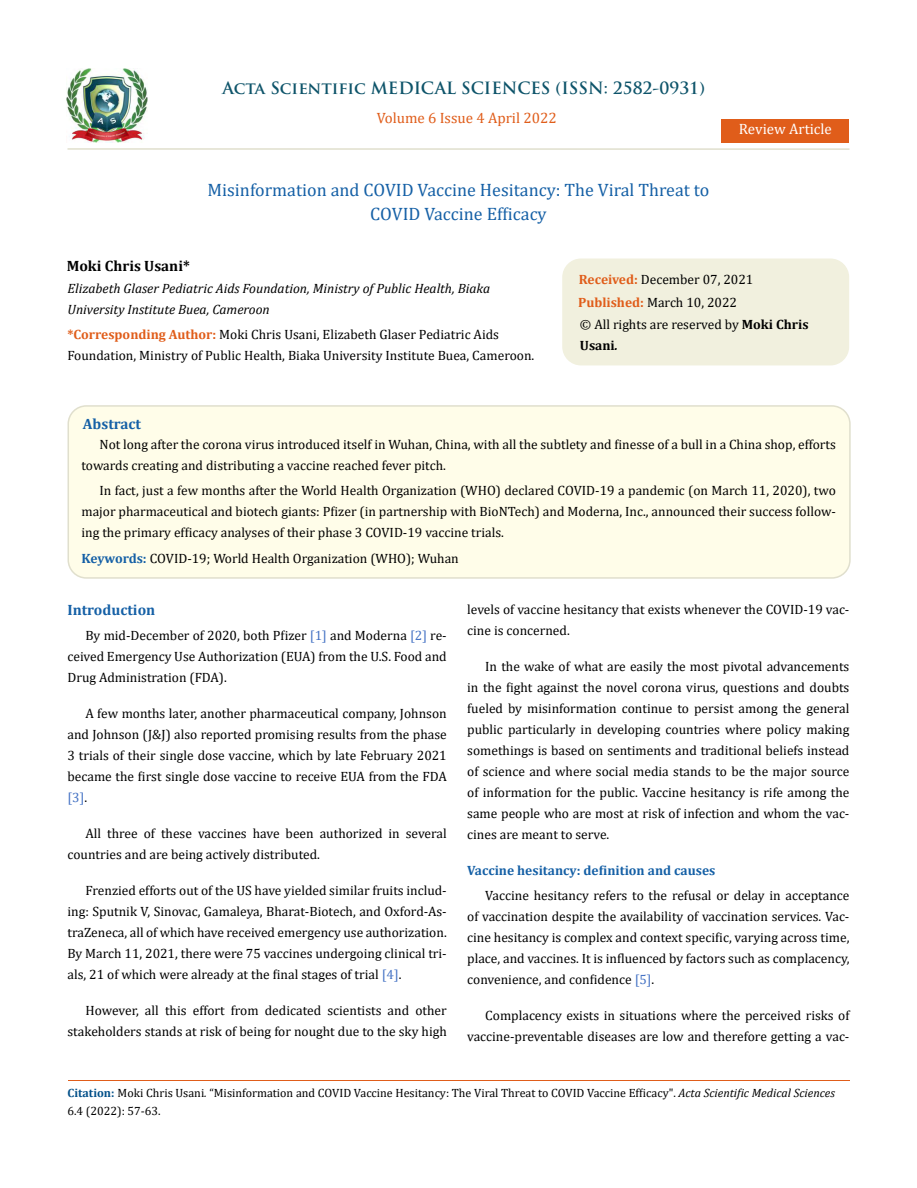
<style>
.page{position:relative;width:917px;height:1188px;background:#fff}
.page>*{position:absolute;margin:0;border:0;box-sizing:border-box;transform-origin:0 0}
.t1{font:18px/24px "Cambria";color:#1560a6;text-align:center}
.t2{font:700 16.5px "Trajan Pro";color:#0e546a}
.t3{font:15px "Cambria";color:#e05d1a}
.t4{font:700 15px "Cambria";color:#1560a6}
.t5{font:700 15px "Cambria";color:#000}
.t6{font:15px "Cambria";color:#fff}
.t7{font:13.5px/21px "Cambria";color:#000}
.t8{font:italic 13.5px/21px "Cambria";color:#000}
.t9{font:700 13.5px "Cambria";color:#1560a6}
.t10{font:12px/18px "Cambria";color:#000}
.s1{font-weight:700;color:#e05d1a}
.s2{font-weight:700}
.s3{font-weight:700;font-style:italic}
.s4{font-weight:700;color:#1560a6}
.s5{color:#4472c4}
.s6{font-weight:700;color:#035089}
.s7{font-style:italic}
</style>
<div class="page">
<img style="left:67px;top:68px;width:80px;height:74px">
<div style="left:721px;top:119px;width:128px;height:23px;background:#e05d1a"></div>
<div style="left:563px;top:259px;width:285px;height:106px;background:#f1f0de;border-radius:18px"></div>
<div style="left:562px;top:259px;width:287px;height:106px;border:2px solid #f1f0de;border-radius:18px"></div>
<div style="left:68px;top:406px;width:781px;height:172px;background:#fffde9;border-radius:18px"></div>
<div style="left:67px;top:405px;width:783px;height:174px;border:2px solid #e0dfcd;border-radius:18px"></div>
<hr style="left:68px;top:1081px;width:781px;height:1px;background:#e05d1a">
<hr style="left:67px;top:148px;width:782px;height:2px;background:#e0dfcd">
<p class="t2" style="left:222px;top:77px;width:484px">Acta Scientific MEDICAL SCIENCES (ISSN: 2582-0931)</p>
<p class="t3" style="left:376px;top:109px;width:182px">Volume 6 Issue 4 April 2022</p>
<h1 class="t1" style="left:207px;top:178px;width:503px">Misinformation and COVID Vaccine Hesitancy: The Viral Threat to<br>COVID Vaccine Efficacy</h1>
<p class="t6" style="left:739px;top:120px;width:94px">Review Article</p>
<p class="t5" style="left:67px;top:255px;width:125px">Moki Chris Usani*</p>
<p class="t8" style="left:67px;top:278px;width:424px">Elizabeth Glaser Pediatric Aids Foundation, Ministry of Public Health, Biaka<br>University Institute Buea, Cameroon</p>
<p class="t7" style="left:67px;top:324px;width:468px"><span class="s1">*Corresponding Author:</span> Moki Chris Usani, Elizabeth Glaser Pediatric Aids<br>Foundation, Ministry of Public Health, Biaka University Institute Buea, Cameroon.</p>
<p class="t7" style="left:578px;top:268px;width:177px;line-height:23px"><span class="s1">Received:</span> December 07, 2021<br><span class="s1">Published:</span> March 10, 2022</p>
<p class="t7" style="left:580px;top:313px;width:230px">© All rights are reserved by <span class="s2">Moki Chris<br>Usani</span><span class="s3">.</span></p>
<p class="t4" style="left:83px;top:414px;width:60px">Abstract</p>
<p class="t7" style="left:81px;top:434px;width:756px;text-indent:18px">Not long after the corona virus introduced itself in Wuhan, China, with all the subtlety and finesse of a bull in a China shop, efforts towards creating and distributing a vaccine reached fever pitch.</p>
<p class="t7" style="left:81px;top:480px;width:756px;text-align:justify;text-indent:18px">In fact, just a few months after the World Health Organization (WHO) declared COVID-19 a pandemic (on March 11, 2020), two major pharmaceutical and biotech giants: Pfizer (in partnership with BioNTech) and Moderna, Inc., announced their success follow&shy;ing the primary efficacy analyses of their phase 3 COVID-19 vaccine trials.</p>
<p class="t7" style="left:81px;top:548px;width:379px"><span class="s4">Keywords:</span> COVID-19; World Health Organization (WHO); Wuhan</p>
<p class="t4" style="left:67px;top:599px;width:89px">Introduction</p>
<p class="t7" style="left:67px;top:625px;width:381px;text-align:justify;text-indent:18px">By mid-December of 2020, both Pfizer <span class="s5">[1]</span> and Moderna <span class="s5">[2]</span> re&shy;ceived Emergency Use Authorization (EUA) from the U.S. Food and Drug Administration (FDA).</p>
<p class="t7" style="left:67px;top:703px;width:381px;text-align:justify;text-indent:18px">A few months later, another pharmaceutical company, Johnson and Johnson (J&amp;J) also reported promising results from the phase 3 trials of their single dose vaccine, which by late February 2021 became the first single dose vaccine to receive EUA from the FDA <span class="s5">[3]</span>.</p>
<p class="t7" style="left:67px;top:823px;width:381px;text-indent:18px">All three of these vaccines have been authorized in several countries and are being actively distributed.</p>
<p class="t7" style="left:67px;top:880px;width:381px;text-align:justify;text-indent:18px">Frenzied efforts out of the US have yielded similar fruits includ&shy;ing: Sputnik V, Sinovac, Gamaleya, Bharat-Biotech, and Oxford-As&shy;traZeneca, all of which have received emergency use authorization.<br>By March 11, 2021, there were 75 vaccines undergoing clinical tri&shy;als, 21 of which were already at the final stages of trial <span class="s5">[4]</span>.</p>
<p class="t7" style="left:67px;top:1000px;width:381px;text-align:right">However, all this effort from dedicated scientists and other stakeholders stands at risk of being for nought due to the sky high</p>
<p class="t7" style="left:467px;top:598px;width:384px">levels of vaccine hesitancy that exists whenever the COVID-19 vac&shy;cine is concerned.</p>
<p class="t7" style="left:467px;top:655px;width:384px;text-align:justify;text-indent:18px">In the wake of what are easily the most pivotal advancements in the fight against the novel corona virus, questions and doubts fueled by misinformation continue to persist among the general public particularly in developing countries where policy making somethings is based on sentiments and traditional beliefs instead of science and where social media stands to be the major source of information for the public. Vaccine hesitancy is rife among the same people who are most at risk of infection and whom the vac&shy;cines are meant to serve.</p>
<p class="t9" style="left:467px;top:861px;width:250px">Vaccine hesitancy: definition and causes</p>
<p class="t7" style="left:467px;top:885px;width:384px;text-align:justify;text-indent:18px">Vaccine hesitancy refers to the refusal or delay in acceptance of vaccination despite the availability of vaccination services. Vac&shy;cine hesitancy is complex and context specific, varying across time, place, and vaccines. It is influenced by factors such as complacency, convenience, and confidence <span class="s5">[5]</span>.</p>
<p class="t7" style="left:467px;top:1005px;width:384px;text-align:right">Complacency exists in situations where the perceived risks of vaccine-preventable diseases are low and therefore getting a vac-</p>
<p class="t10" style="left:68px;top:1084px;width:769px"><span class="s6">Citation:</span> Moki Chris Usani<span class="s7">.</span> “Misinformation and COVID Vaccine Hesitancy: The Viral Threat to COVID Vaccine Efficacy". <span class="s7">Acta Scientific Medical Sciences<br></span>6.4 (2022): 57-63.</p>
</div>
